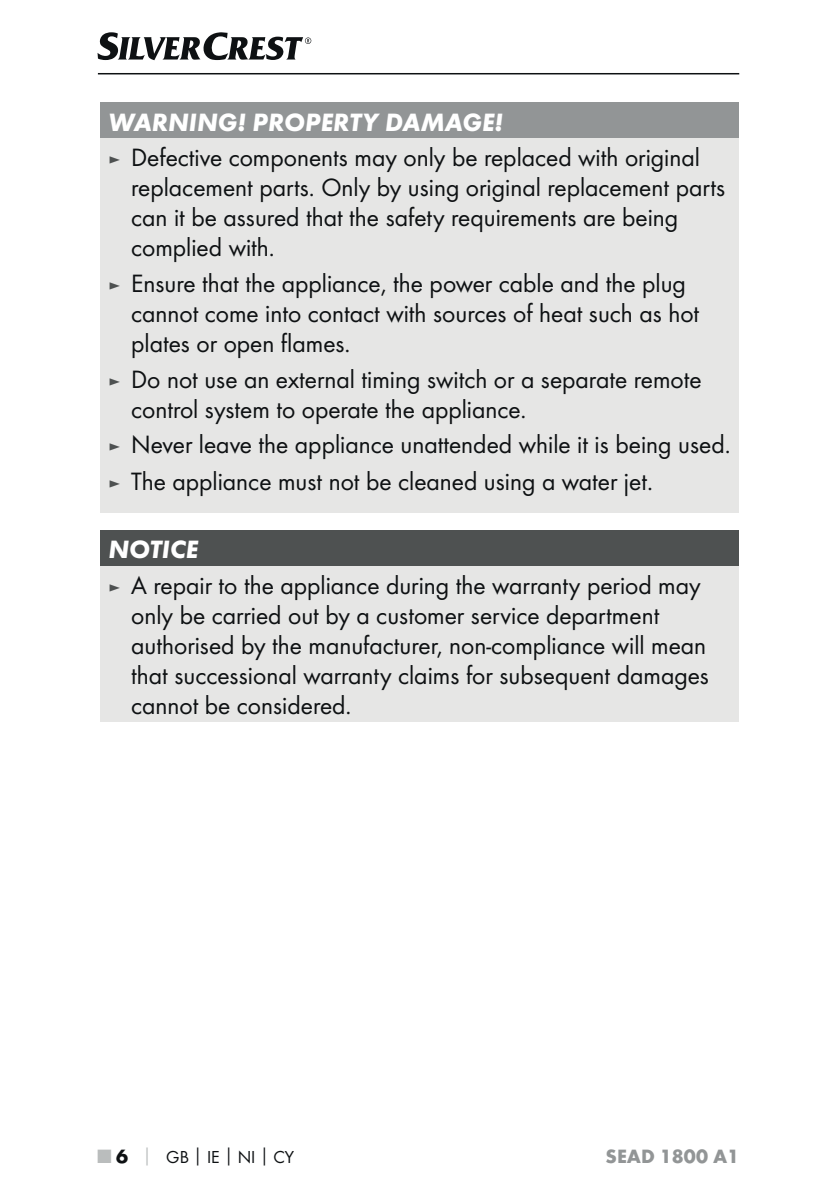
<style>
.page{position:relative;width:840px;height:1191px;background:#fff}
.page>*{position:absolute;margin:0;border:0;box-sizing:border-box;transform-origin:0 0}
.t1{font:26px/30px "Futura Boo";color:#0e1113}
.t2{font:italic 700 26px "Futura";color:#fff}
.t3{font:700 20px "Futura";color:#929596}
.t4{font:18px "Futura Boo";color:#0e1113}
.s1{font-size:18px;color:#4e5151}
.s2{font-family:"Futura";font-weight:700;font-size:20px;color:#babdbd}
.s3{font-family:"Futura";font-weight:700;font-size:20px}
.s4{font-family:"Futura";font-weight:700;color:#babdbd}
.s5{font-family:"Futura";font-weight:700}
</style>
<div class="page">
<hr style="left:98px;top:73px;width:640px;height:1px;background:#0e1113">
<svg style="left:97px;top:32px;width:214px;height:28px"></svg>
<div style="left:100px;top:102px;width:638px;height:37px;background:#929596"></div>
<div style="left:100px;top:139px;width:638px;height:374px;background:#e6e6e5"></div>
<div style="left:100px;top:530px;width:638px;height:36px;background:#4e5151"></div>
<div style="left:100px;top:566px;width:638px;height:156px;background:#e6e6e5"></div>
<p class="t2" style="left:108px;top:113px;width:396px">WARNING! PROPERTY DAMAGE!</p>
<p class="t1" style="left:131px;top:144px;width:595px;text-indent:-23px"><span class="s1">►</span> Defective components may only be replaced with original replacement parts. Only by using original replacement parts can it be assured that the safety requirements are being complied with.</p>
<p class="t1" style="left:131px;top:269px;width:569px;text-indent:-23px"><span class="s1">►</span> Ensure that the appliance, the power cable and the plug cannot come into contact with sources of heat such as hot plates or open flames.</p>
<p class="t1" style="left:131px;top:365px;width:571px;text-indent:-23px"><span class="s1">►</span> Do not use an external timing switch or a separate remote control system to operate the appliance.</p>
<p class="t1" style="left:108px;top:427px;width:623px;line-height:36.8px"><span class="s1">►</span> Never leave the appliance unattended while it is being used. <span class="s1">►</span> The appliance must not be cleaned using a water jet.</p>
<p class="t2" style="left:108px;top:541px;width:91px">NOTICE</p>
<p class="t1" style="left:131px;top:571px;width:579px;text-indent:-23px"><span class="s1">►</span> A repair to the appliance during the warranty period may only be carried out by a customer service department authorised by the manufacturer, non-compliance will mean that successional warranty claims for subsequent damages cannot be considered.</p>
<p class="t4" style="left:98px;top:1148px;width:198px"><span class="s2">■</span> <span class="s3">6</span> <span class="s4">│</span> GB<span class="s5">│</span>IE<span class="s5">│</span>NI<span class="s5">│</span>CY</p>
<p class="t3" style="left:605px;top:1148px;width:135px">SEAD 1800 A1</p>
</div>
